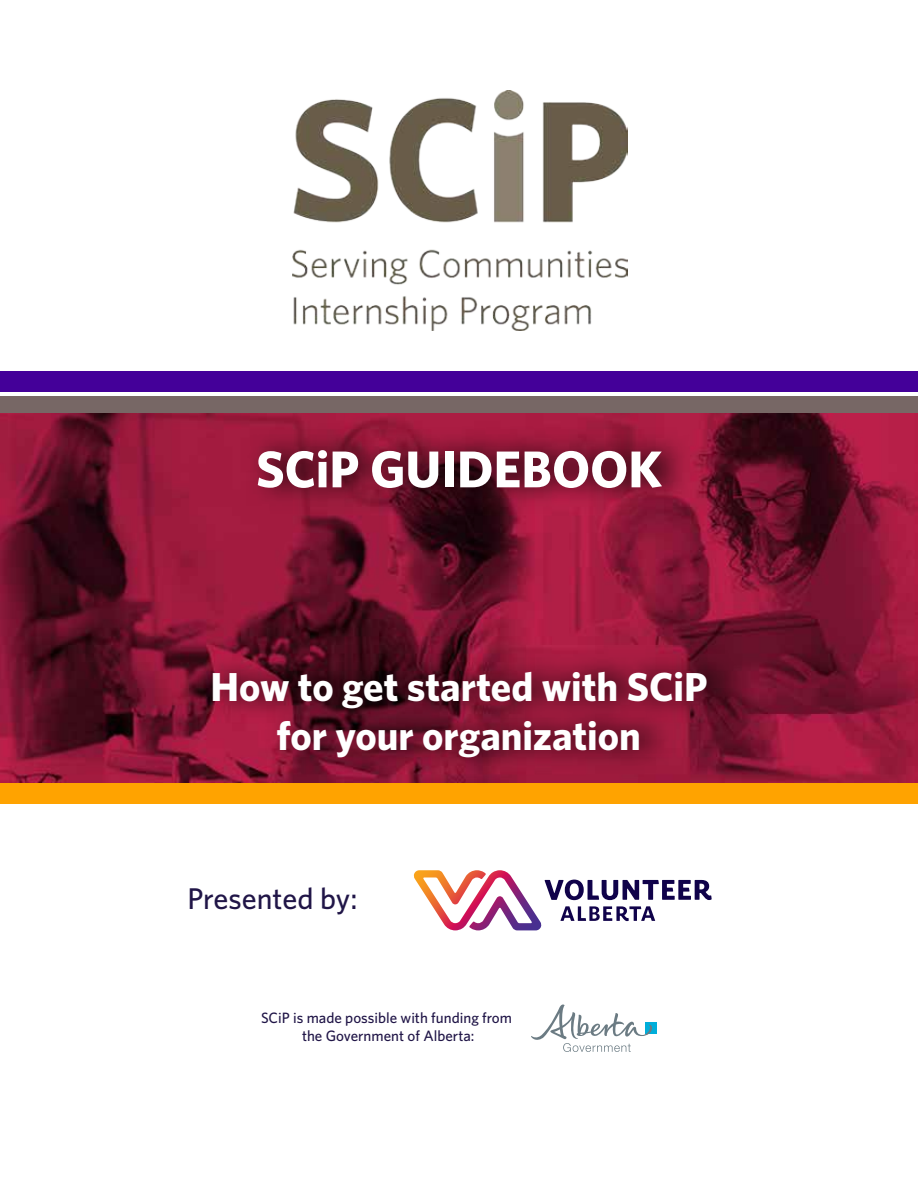
<style>
.page{position:relative;width:918px;height:1188px;background:#fff}
.page>*{position:absolute;margin:0;border:0;box-sizing:border-box;transform-origin:0 0}
.t1{font:700 51.9px "Whitney";color:#fff}
.t2{font:700 40.5px/48.6px "Whitney";color:#fff;text-align:center}
.t3{font:500 30px "Whitney";color:#201547}
.t4{font:500 15px/18px "Whitney";color:#201547;text-align:center}
</style>
<div class="page">
<img style="left:292px;top:91px;width:335px;height:239px">
<img style="left:0;top:413px;width:918px;height:370px">
<div style="left:0;top:371px;width:918px;height:21px;background:#409"></div>
<div style="left:0;top:783px;width:918px;height:21px;background:#ffa300"></div>
<img style="left:233px;top:412px;width:474px;height:124px">
<img style="left:188px;top:634px;width:564px;height:149px">
<div style="left:0;top:396px;width:918px;height:16px;background:#776765"></div>
<svg style="left:414px;top:870px;width:298px;height:60px"></svg>
<div style="left:646px;top:1023px;width:11px;height:11px;background:#00aeda"></div>
<svg style="left:531px;top:1004px;width:121px;height:48px"></svg>
<h1 class="t1" style="left:256px;top:435px;width:408px">SCiP GUIDEBOOK</h1>
<h2 class="t2" style="left:211px;top:662px;width:498px">How to get started with SCiP for your organization</h2>
<h3 class="t3" style="left:187px;top:879px;width:172px">Presented by:</h3>
<p class="t4" style="left:261px;top:1008px;width:253px">SCiP is made possible with funding from the Government of Alberta:</p>
</div>
